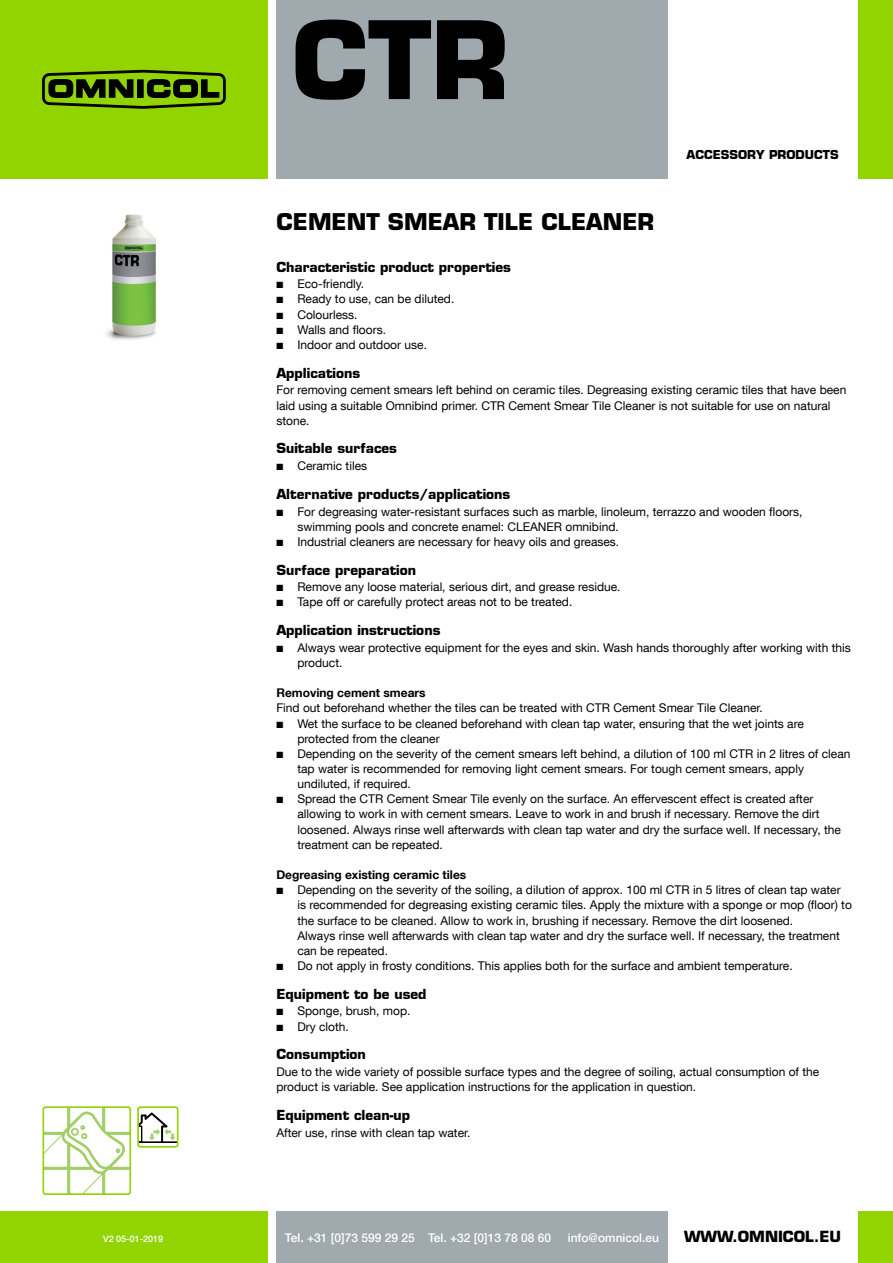
<style>
.page{position:relative;width:893px;height:1263px;background:#fff}
.page>*{position:absolute;margin:0;border:0;box-sizing:border-box;transform-origin:0 0}
.t1{font:700 105.15px "Eurostile LT Std";color:#000}
.t2{font:700 22.5px "Eurostile LT Std";color:#000}
.t3{font:700 15px "Eurostile LT Std";color:#000}
.t4{font:700 13.5px "Eurostile LT Std";color:#000}
.t5{font:12px/15.1px "Helvetica Neue LT Com";color:#000}
.t6{font:500 12px "Helvetica Neue LT Com";color:#fff}
.t7{font:700 12px "Helvetica Neue LT Com";color:#000}
.t8{font:700 12px "Eurostile LT Std";color:#000}
.t9{font:500 9px "Helvetica Neue LT Com";color:#fff}
</style>
<div class="page">
<div style="left:0;top:1212px;width:268px;height:51px;background:#91d400"></div>
<div style="left:859px;top:1212px;width:34px;height:51px;background:#91d400"></div>
<div style="left:276px;top:1212px;width:392px;height:51px;background:#a0a9ad"></div>
<div style="left:276px;top:0;width:392px;height:179px;background:#a0a9ad"></div>
<div style="left:858px;top:0;width:35px;height:179px;background:#91d400"></div>
<div style="left:0;top:0;width:268px;height:179px;background:#91d400"></div>
<div style="left:42px;top:73px;width:184px;height:32px;border:3px solid #000;border-radius:6px"></div>
<svg style="left:48px;top:79px;width:86px;height:19px"></svg>
<div style="left:138px;top:80px;width:5px;height:17px;background:#000"></div>
<div style="left:137px;top:79px;width:7px;height:19px;border:1px solid #000"></div>
<svg style="left:146px;top:79px;width:74px;height:19px"></svg>
<img style="left:106px;top:214px;width:51px;height:126px">
<svg style="left:138px;top:1107px;width:40px;height:40px"></svg>
<hr style="left:138px;top:1143px;width:40px;height:4px;background:#fff">
<svg style="left:140px;top:1109px;width:35px;height:32px"></svg>
<div style="left:137px;top:1106px;width:41px;height:41px;border:2px solid #91d400;border-radius:2px"></div>
<svg style="left:46px;top:1109px;width:82px;height:83px"></svg>
<div style="left:43px;top:1106px;width:88px;height:89px;border:2px solid #91d400;border-radius:2px"></div>
<h1 class="t1" style="left:292px;top:-5px;width:219px">CTR</h1>
<p class="t8" style="left:687px;top:147px;width:154px">ACCESSORY PRODUCTS</p>
<h2 class="t2" style="left:276px;top:207px;width:379px">CEMENT SMEAR TILE CLEANER</h2>
<p class="t4" style="left:276px;top:258px;width:236px">Characteristic product properties</p>
<p class="t5" style="left:276px;top:276px;width:89px">■ Eco-friendly.</p>
<p class="t5" style="left:276px;top:291px;width:179px">■ Ready to use, can be diluted.</p>
<p class="t5" style="left:276px;top:306px;width:83px">■ Colourless.</p>
<p class="t5" style="left:276px;top:322px;width:111px">■ Walls and floors.</p>
<p class="t5" style="left:276px;top:337px;width:152px">■ Indoor and outdoor use.</p>
<p class="t4" style="left:276px;top:364px;width:85px">Applications</p>
<p class="t5" style="left:276px;top:382px;width:571px">For removing cement smears left behind on ceramic tiles. Degreasing existing ceramic tiles that have been laid using a suitable Omnibind primer. CTR Cement Smear Tile Cleaner is not suitable for use on natural stone.</p>
<p class="t4" style="left:276px;top:440px;width:122px">Suitable surfaces</p>
<p class="t5" style="left:276px;top:458px;width:92px">■ Ceramic tiles</p>
<p class="t4" style="left:276px;top:486px;width:236px">Alternative products/applications</p>
<p class="t5" style="left:297px;top:503px;width:507px;text-indent:-21px">■ For degreasing water-resistant surfaces such as marble, linoleum, terrazzo and wooden floors, swimming pools and concrete enamel: CLEANER omnibind.</p>
<p class="t5" style="left:276px;top:534px;width:344px">■ Industrial cleaners are necessary for heavy oils and greases.</p>
<p class="t4" style="left:276px;top:561px;width:141px">Surface preparation</p>
<p class="t5" style="left:276px;top:579px;width:346px">■ Remove any loose material, serious dirt, and grease residue.</p>
<p class="t5" style="left:276px;top:594px;width:297px">■ Tape off or carefully protect areas not to be treated.</p>
<p class="t4" style="left:276px;top:622px;width:166px">Application instructions</p>
<p class="t5" style="left:297px;top:640px;width:555px;text-indent:-21px">■ Always wear protective equipment for the eyes and skin. Wash hands thoroughly after working with this product.</p>
<p class="t7" style="left:276px;top:685px;width:151px">Removing cement smears</p>
<p class="t5" style="left:276px;top:700px;width:488px">Find out beforehand whether the tiles can be treated with CTR Cement Smear Tile Cleaner.</p>
<p class="t5" style="left:297px;top:715px;width:508px;text-indent:-21px">■ Wet the surface to be cleaned beforehand with clean tap water, ensuring that the wet joints are protected from the cleaner</p>
<p class="t5" style="left:297px;top:746px;width:555px;text-indent:-21px">■ Depending on the severity of the cement smears left behind, a dilution of 100 ml CTR in 2 litres of clean tap water is recommended for removing light cement smears. For tough cement smears, apply undiluted, if required.</p>
<p class="t5" style="left:297px;top:791px;width:545px;text-indent:-21px">■ Spread the CTR Cement Smear Tile evenly on the surface. An effervescent effect is created after allowing to work in with cement smears. Leave to work in and brush if necessary. Remove the dirt loosened. Always rinse well afterwards with clean tap water and dry the surface well. If necessary, the treatment can be repeated.</p>
<p class="t7" style="left:276px;top:867px;width:191px">Degreasing existing ceramic tiles</p>
<p class="t5" style="left:297px;top:882px;width:556px;text-indent:-21px">■ Depending on the severity of the soiling, a dilution of approx. 100 ml CTR in 5 litres of clean tap water is recommended for degreasing existing ceramic tiles. Apply the mixture with a sponge or mop (floor) to the surface to be cleaned. Allow to work in, brushing if necessary. Remove the dirt loosened.<br>Always rinse well afterwards with clean tap water and dry the surface well. If necessary, the treatment can be repeated.</p>
<p class="t5" style="left:276px;top:958px;width:518px">■ Do not apply in frosty conditions. This applies both for the surface and ambient temperature.</p>
<p class="t4" style="left:276px;top:985px;width:152px">Equipment to be used</p>
<p class="t5" style="left:276px;top:1003px;width:136px">■ Sponge, brush, mop.</p>
<p class="t5" style="left:276px;top:1018px;width:74px">■ Dry cloth.</p>
<p class="t4" style="left:276px;top:1046px;width:91px">Consumption</p>
<p class="t5" style="left:276px;top:1064px;width:544px">Due to the wide variety of possible surface types and the degree of soiling, actual consumption of the product is variable. See application instructions for the application in question.</p>
<p class="t4" style="left:276px;top:1107px;width:135px">Equipment clean-up</p>
<p class="t5" style="left:276px;top:1124px;width:196px">After use, rinse with clean tap water.</p>
<p class="t9" style="left:103px;top:1233px;width:62px">V2 05-01-2019</p>
<p class="t6" style="left:285px;top:1230px;width:268px">Tel. +31 [0]73 599 29 25 Tel. +32 [0]13 78 08 60</p>
<p class="t6" style="left:568px;top:1230px;width:93px">info@omnicol.eu</p>
<p class="t3" style="left:684px;top:1227px;width:159px">WWW.OMNICOL.EU</p>
</div>
